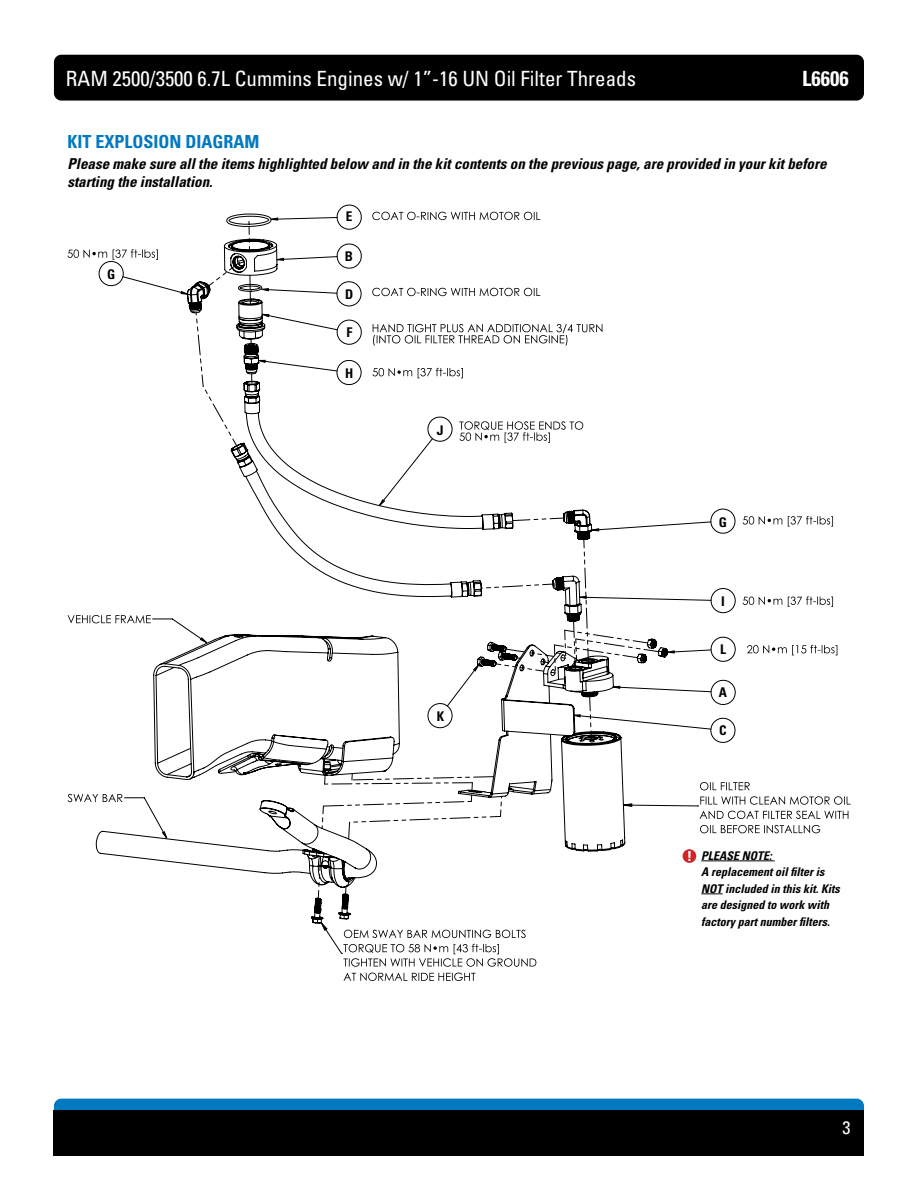
<style>
.page{position:relative;width:918px;height:1188px;background:#fff}
.page>*{position:absolute;margin:0;border:0;box-sizing:border-box;transform-origin:0 0}
.t1{font:condensed 21px "Univers LT Std";color:#fff}
.t2{font:700 condensed 21px "Univers LT Std";color:#fff}
.t3{font:700 condensed 18px "Univers LT Std";color:#0079c1}
.t4{font:condensed 18px "Univers LT Std";color:#fff}
.t5{font:italic 700 condensed 15px/18px "Univers LT Std";color:#000}
.t6{font:700 condensed 13.35px "Univers LT Std";color:#000}
.t7{font:italic 700 condensed 12px/16.5px "Univers LT Std";color:#000}
</style>
<div class="page">
<div style="left:54px;top:55px;width:810px;height:46px;background:#000;border-radius:7px"></div>
<div style="left:54px;top:1099px;width:810px;height:45px;background:#0079c1;border-radius:7px"></div>
<div style="left:54px;top:1110px;width:810px;height:46px;background:#000"></div>
<svg style="left:344px;top:973px;width:132px;height:8px"></svg>
<svg style="left:68px;top:249px;width:28px;height:9px"></svg>
<svg style="left:747px;top:645px;width:90px;height:10px"></svg>
<svg style="left:68px;top:615px;width:28px;height:8px"></svg>
<svg style="left:68px;top:794px;width:28px;height:8px"></svg>
<svg style="left:736px;top:782px;width:14px;height:8px"></svg>
<svg style="left:736px;top:825px;width:84px;height:8px"></svg>
<svg style="left:743px;top:516px;width:90px;height:11px"></svg>
<svg style="left:743px;top:596px;width:90px;height:11px"></svg>
<svg style="left:343px;top:954px;width:193px;height:13px"></svg>
<svg style="left:698px;top:796px;width:152px;height:23px"></svg>
<svg style="left:324px;top:650px;width:374px;height:304px"></svg>
<svg style="left:321px;top:924px;width:311px;height:6px"></svg>
<svg style="left:96px;top:213px;width:572px;height:711px"></svg>
<svg style="left:195px;top:312px;width:44px;height:137px"></svg>
<svg style="left:584px;top:696px;width:14px;height:43px"></svg>
<svg style="left:315px;top:852px;width:7px;height:47px"></svg>
<svg style="left:343px;top:887px;width:6px;height:8px"></svg>
<svg style="left:322px;top:774px;width:180px;height:66px"></svg>
<svg style="left:481px;top:539px;width:178px;height:135px"></svg>
<svg style="left:512px;top:514px;width:53px;height:8px"></svg>
<svg style="left:246px;top:374px;width:12px;height:11px"></svg>
<svg style="left:208px;top:256px;width:43px;height:48px"></svg>
<svg style="left:249px;top:221px;width:1px;height:29px"></svg>
<hr style="left:701px;top:861px;width:74px;height:1px;background:#000">
<svg style="left:701px;top:894px;width:22px;height:1px"></svg>
<svg style="left:681px;top:848px;width:16px;height:16px"></svg>
<h1 class="t1" style="left:66px;top:65px;width:572px">RAM 2500/3500 6.7L Cummins Engines w/ 1”-16 UN Oil Filter Threads</h1>
<h1 class="t2" style="left:802px;top:65px;width:48px">L6606</h1>
<p class="t3" style="left:68px;top:131px;width:194px">KIT EXPLOSION DIAGRAM</p>
<p class="t5" style="left:68px;top:155px;width:761px">Please make sure all the items highlighted below and in the kit contents on the previous page, are provided in your kit before starting the installation.</p>
<p class="t6" style="left:107px;top:266px;width:10px">G</p>
<p class="t6" style="left:346px;top:208px;width:8px">E</p>
<p class="t6" style="left:345px;top:248px;width:10px">B</p>
<p class="t6" style="left:345px;top:286px;width:10px">D</p>
<p class="t6" style="left:346px;top:324px;width:7px">F</p>
<p class="t6" style="left:345px;top:365px;width:10px">H</p>
<p class="t6" style="left:437px;top:422px;width:8px">J</p>
<p class="t6" style="left:437px;top:708px;width:9px">K</p>
<p class="t6" style="left:719px;top:514px;width:10px">G</p>
<p class="t6" style="left:721px;top:593px;width:5px">I</p>
<p class="t6" style="left:720px;top:641px;width:7px">L</p>
<p class="t6" style="left:719px;top:684px;width:10px">A</p>
<p class="t6" style="left:719px;top:722px;width:9px">C</p>
<p class="t7" style="left:701px;top:847px;width:140px">PLEASE NOTE:<br>A replacement oil filter is<br>NOT included in this kit. Kits are designed to work with factory part number filters.</p>
<p class="t4" style="left:843px;top:1116px;width:9px">3</p>
</div>
